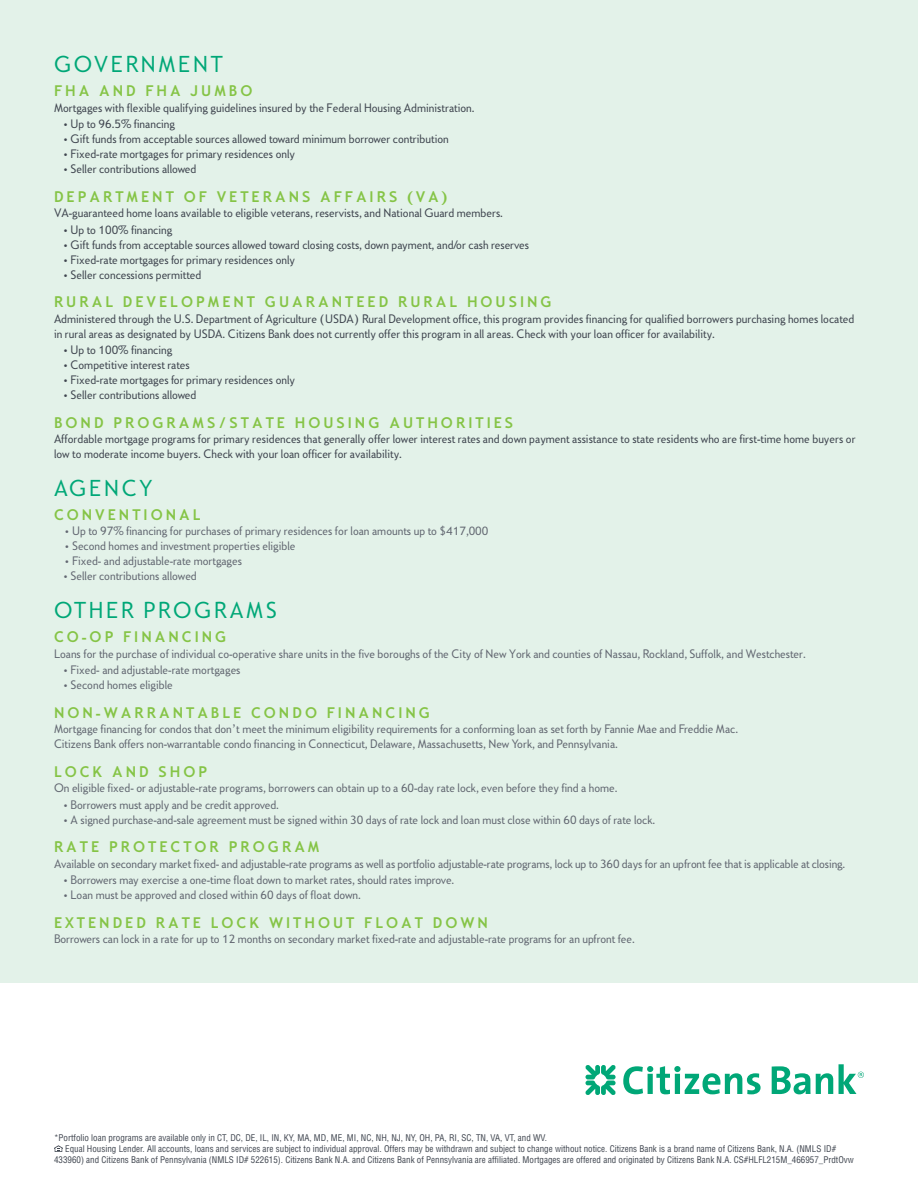
<style>
.page{position:relative;width:918px;height:1188px;background:#fff}
.page>*{position:absolute;margin:0;border:0;box-sizing:border-box;transform-origin:0 0}
.t1{font:22.5px "Citi Sans";letter-spacing:.12em;color:#00a777}
.t2{font:700 15px "Citi Sans";letter-spacing:.2em;color:#85c446}
.t3{font:12px/15px "Citi Sans";color:#626771}
.t4{font:12px/15px "Citi Sans";color:#3f454f}
.t5{font:condensed 9px "Helvetica";color:#3f454f}
</style>
<div class="page">
<div style="left:0;top:0;width:918px;height:983px;background:#e3f2e9"></div>
<svg style="left:54px;top:1145px;width:9px;height:7px"></svg>
<svg style="left:623px;top:1066px;width:138px;height:28px"></svg>
<svg style="left:772px;top:1066px;width:61px;height:28px"></svg>
<svg style="left:585px;top:1065px;width:31px;height:30px"></svg>
<svg style="left:839px;top:1064px;width:25px;height:30px"></svg>
<h1 class="t1" style="left:54px;top:51px;width:170px">Government</h1>
<p class="t2" style="left:54px;top:82px;width:13px">FHA</p>
<p class="t2" style="left:99px;top:82px;width:59px">AND FHA</p>
<p class="t2" style="left:191px;top:82px;width:63px">JUMB O</p>
<p class="t4" style="left:54px;top:100px;width:422px">Mortgages with flexible qualifying guidelines insured by the Federal Housing Administration.</p>
<p class="t4" style="left:63px;top:116px;width:114px">• Up to 96.5% financing</p>
<p class="t4" style="left:63px;top:131px;width:387px">• Gift funds from acceptable sources allowed toward minimum borrower contribution</p>
<p class="t4" style="left:63px;top:146px;width:234px">• Fixed-rate mortgages for primary residences only</p>
<p class="t4" style="left:63px;top:161px;width:135px">• Seller contributions allowed</p>
<p class="t2" style="left:54px;top:187px;width:395px">D EPARTMENT OF VETERANS AFFAIRS (VA )</p>
<p class="t4" style="left:54px;top:205px;width:451px">VA-guaranteed home loans available to eligible veterans, reservists, and National Guard members.</p>
<p class="t4" style="left:63px;top:222px;width:111px">• Up to 100% financing</p>
<p class="t4" style="left:63px;top:237px;width:468px">• Gift funds from acceptable sources allowed toward closing costs, down payment, and/or cash reserves</p>
<p class="t4" style="left:63px;top:252px;width:234px">• Fixed-rate mortgages for primary residences only</p>
<p class="t4" style="left:63px;top:267px;width:140px">• Seller concessions permitted</p>
<p class="t2" style="left:54px;top:293px;width:499px">RURAL D EVELOPMENT G UARANTEED RURAL H OUSING</p>
<p class="t4" style="left:54px;top:311px;width:802px">Administered through the U.S. Department of Agriculture (USDA) Rural Development office, this program provides financing for qualified borrowers purchasing homes located in rural areas as designated by USDA. Citizens Bank does not currently offer this program in all areas. Check with your loan officer for availability.</p>
<p class="t4" style="left:63px;top:342px;width:111px">• Up to 100% financing</p>
<p class="t4" style="left:63px;top:357px;width:128px">• Competitive interest rates</p>
<p class="t4" style="left:63px;top:372px;width:234px">• Fixed-rate mortgages for primary residences only</p>
<p class="t4" style="left:63px;top:387px;width:135px">• Seller contributions allowed</p>
<p class="t2" style="left:54px;top:413px;width:461px">BOND P ROGRAMS/STATE H OUSING AUTHORITIES</p>
<p class="t4" style="left:54px;top:431px;width:803px">Affordable mortgage programs for primary residences that generally offer lower interest rates and down payment assistance to state residents who are first-time home buyers or low to moderate income buyers. Check with your loan officer for availability.</p>
<h1 class="t1" style="left:54px;top:475px;width:97px">Agency</h1>
<p class="t2" style="left:54px;top:505px;width:26px">CONVENTIONAL</p>
<p class="t3" style="left:64px;top:523px;width:425px">• Up to 97% financing for purchases of primary residences for loan amounts up to $417,000</p>
<p class="t3" style="left:64px;top:538px;width:233px">• Second homes and investment properties eligible</p>
<p class="t3" style="left:64px;top:553px;width:179px">• Fixed- and adjustable-rate mortgages</p>
<p class="t3" style="left:63px;top:568px;width:135px">• Seller contributions allowed</p>
<h1 class="t1" style="left:54px;top:597px;width:193px">Oth er Prog rams</h1>
<p class="t2" style="left:54px;top:628px;width:174px">CO-OP FINANCING</p>
<p class="t3" style="left:54px;top:646px;width:753px">Loans for the purchase of individual co-operative share units in the five boroughs of the City of New York and counties of Nassau, Rockland, Suffolk, and Westchester.</p>
<p class="t3" style="left:63px;top:662px;width:179px">• Fixed- and adjustable-rate mortgages</p>
<p class="t3" style="left:63px;top:677px;width:111px">• Second homes eligible</p>
<p class="t2" style="left:54px;top:703px;width:378px">N ON-WARRANTAB LE CONDO FINANCING</p>
<p class="t3" style="left:54px;top:721px;width:686px">Mortgage financing for condos that don’t meet the minimum eligibility requirements for a conforming loan as set forth by Fannie Mae and Freddie Mac.<br>Citizens Bank offers non-warrantable condo financing in Connecticut, Delaware, Massachusetts, New York, and Pennsylvania.</p>
<p class="t2" style="left:54px;top:762px;width:155px">LOCK AND SHOP</p>
<p class="t3" style="left:54px;top:780px;width:565px">On eligible fixed- or adjustable-rate programs, borrowers can obtain up to a 60-day rate lock, even before they find a home.</p>
<p class="t3" style="left:63px;top:797px;width:218px">• Borrowers must apply and be credit approved.</p>
<p class="t3" style="left:63px;top:812px;width:594px">• A signed purchase-and-sale agreement must be signed within 30 days of rate lock and loan must close within 60 days of rate lock.</p>
<p class="t2" style="left:54px;top:838px;width:267px">RATE P ROTECTOR P ROGRAM</p>
<p class="t3" style="left:54px;top:856px;width:793px">Available on secondary market fixed- and adjustable-rate programs as well as portfolio adjustable-rate programs, lock up to 360 days for an upfront fee that is applicable at closing.</p>
<p class="t3" style="left:63px;top:872px;width:393px">• Borrowers may exercise a one-time float down to market rates, should rates improve.</p>
<p class="t3" style="left:63px;top:887px;width:299px">• Loan must be approved and closed within 60 days of float down.</p>
<p class="t2" style="left:54px;top:913px;width:435px">E XTENDED RATE LOCK WITHOUT FLOAT D OWN</p>
<p class="t3" style="left:54px;top:931px;width:582px">Borrowers can lock in a rate for up to 12 months on secondary market fixed-rate and adjustable-rate programs for an upfront fee.</p>
<p class="t5" style="left:54px;top:1132px;width:495px">*Portfolio loan programs are available only in CT, DC, DE, IL, IN, KY, MA, MD, ME, MI, NC, NH, NJ, NY, OH, PA, RI, SC, TN, VA, VT, and WV.</p>
<p class="t5" style="left:65px;top:1143px;width:773px">Equal Housing Lender. All accounts, loans and services are subject to individual approval. Offers may be withdrawn and subject to change without notice. Citizens Bank is a brand name of Citizens Bank, N.A. (NMLS ID#</p>
<p class="t5" style="left:54px;top:1154px;width:801px">433960) and Citizens Bank of Pennsylvania (NMLS ID# 522615). Citizens Bank N.A. and Citizens Bank of Pennsylvania are affiliated. Mortgages are offered and originated by Citizens Bank N.A. CS#HLFL215M_466957_PrdtOvw</p>
</div>
